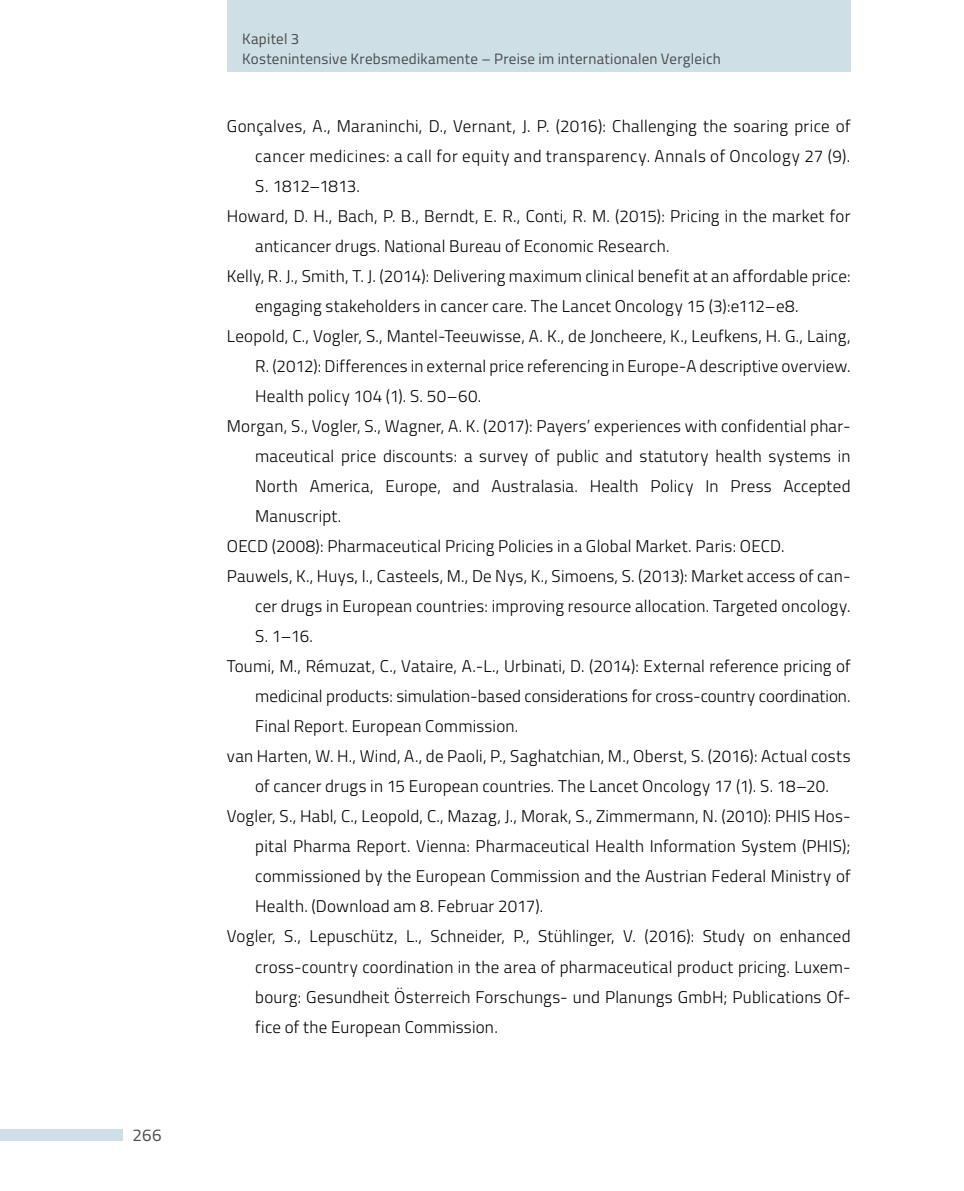
<style>
.page{position:relative;width:964px;height:1191px;background:#fff}
.page>*{position:absolute;margin:0;border:0;box-sizing:border-box;transform-origin:0 0}
.t1{font:300 17px "Titillium";letter-spacing:.015em;color:#000}
.t2{font:300 17px "Titillium";letter-spacing:.035em;color:#000}
.t3{font:300 17px "Titillium";letter-spacing:-.02em;color:#000}
.t4{font:17px "Titillium";color:#4a4a49}
.t5{font:15px/20px "Titillium";letter-spacing:.015em;color:#4a4a49}
</style>
<div class="page">
<div style="left:227px;top:0;width:623px;height:71px;background:#cedfe6"></div>
<div style="left:0;top:1129px;width:123px;height:11px;background:#cedfe6"></div>
<p class="t4" style="left:133px;top:1122px;width:30px">266</p>
<p class="t5" style="left:242px;top:28px;width:480px">Kapitel 3<br>Kostenintensive Krebsmedikamente – Preise im internationalen Vergleich</p>
<p class="t1" style="left:227px;top:114px;width:625px">Gonçalves, A., Maraninchi, D., Vernant, J. P. (2016): Challenging the soaring price of</p>
<p class="t2" style="left:255px;top:144px;width:597px">cancer medicines: a call for equity and transparency. Annals of Oncology 27 (9).</p>
<p class="t3" style="left:255px;top:174px;width:106px">S. 1812–1813.</p>
<p class="t1" style="left:227px;top:204px;width:625px">Howard, D. H., Bach, P. B., Berndt, E. R., Conti, R. M. (2015): Pricing in the market for</p>
<p class="t1" style="left:255px;top:234px;width:416px">anticancer drugs. National Bureau of Economic Research.</p>
<p class="t1" style="left:227px;top:264px;width:625px">Kelly, R. J., Smith, T. J. (2014): Delivering maximum clinical benefit at an affordable price:</p>
<p class="t1" style="left:255px;top:294px;width:545px">engaging stakeholders in cancer care. The Lancet Oncology 15 (3):e112–e8.</p>
<p class="t1" style="left:227px;top:324px;width:625px">Leopold, C., Vogler, S., Mantel-Teeuwisse, A. K., de Joncheere, K., Leufkens, H. G., Laing,</p>
<p class="t1" style="left:255px;top:354px;width:597px">R. (2012): Differences in external price referencing in Europe-A descriptive overview.</p>
<p class="t1" style="left:255px;top:384px;width:228px">Health policy 104 (1). S. 50–60.</p>
<p class="t1" style="left:227px;top:414px;width:625px">Morgan, S., Vogler, S., Wagner, A. K. (2017): Payers’ experiences with confidential phar-</p>
<p class="t1" style="left:255px;top:444px;width:597px">maceutical price discounts: a survey of public and statutory health systems in</p>
<p class="t1" style="left:255px;top:474px;width:597px">North America, Europe, and Australasia. Health Policy In Press Accepted</p>
<p class="t1" style="left:255px;top:504px;width:88px">Manuscript.</p>
<p class="t1" style="left:227px;top:534px;width:559px">OECD (2008): Pharmaceutical Pricing Policies in a Global Market. Paris: OECD.</p>
<p class="t1" style="left:227px;top:564px;width:625px">Pauwels, K., Huys, I., Casteels, M., De Nys, K., Simoens, S. (2013): Market access of can-</p>
<p class="t1" style="left:255px;top:594px;width:597px">cer drugs in European countries: improving resource allocation. Targeted oncology.</p>
<p class="t1" style="left:255px;top:624px;width:59px">S. 1–16.</p>
<p class="t1" style="left:227px;top:654px;width:625px">Toumi, M., Rémuzat, C., Vataire, A.-L., Urbinati, D. (2014): External reference pricing of</p>
<p class="t1" style="left:255px;top:684px;width:597px">medicinal products: simulation-based considerations for cross-country coordination.</p>
<p class="t1" style="left:255px;top:714px;width:265px">Final Report. European Commission.</p>
<p class="t1" style="left:227px;top:744px;width:625px">van Harten, W. H., Wind, A., de Paoli, P., Saghatchian, M., Oberst, S. (2016): Actual costs</p>
<p class="t1" style="left:255px;top:774px;width:575px">of cancer drugs in 15 European countries. The Lancet Oncology 17 (1). S. 18–20.</p>
<p class="t1" style="left:227px;top:804px;width:625px">Vogler, S., Habl, C., Leopold, C., Mazag, J., Morak, S., Zimmermann, N. (2010): PHIS Hos-</p>
<p class="t1" style="left:255px;top:834px;width:597px">pital Pharma Report. Vienna: Pharmaceutical Health Information System (PHIS);</p>
<p class="t1" style="left:255px;top:864px;width:597px">commissioned by the European Commission and the Austrian Federal Ministry of</p>
<p class="t1" style="left:255px;top:894px;width:289px">Health. (Download am 8. Februar 2017).</p>
<p class="t1" style="left:227px;top:924px;width:625px">Vogler, S., Lepuschütz, L., Schneider, P., Stühlinger, V. (2016): Study on enhanced</p>
<p class="t1" style="left:255px;top:954px;width:597px">cross-country coordination in the area of pharmaceutical product pricing. Luxem-</p>
<p class="t1" style="left:255px;top:984px;width:597px">bourg: Gesundheit Österreich Forschungs- und Planungs GmbH; Publications Of-</p>
<p class="t1" style="left:255px;top:1014px;width:244px">fice of the European Commission.</p>
</div>
